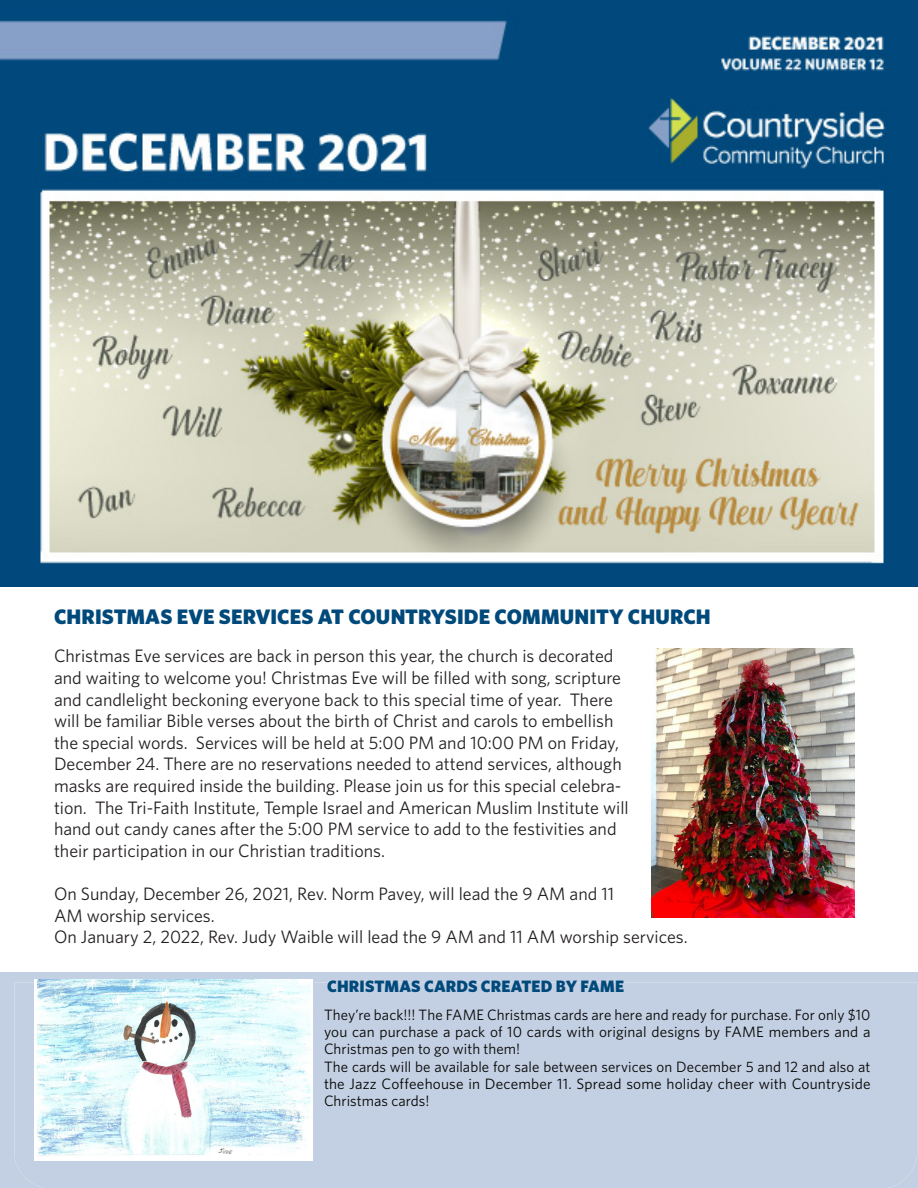
<style>
.page{position:relative;width:918px;height:1188px;background:#fff}
.page>*{position:absolute;margin:0;border:0;box-sizing:border-box;transform-origin:0 0}
.WELCOME_Section-Head{font:900 21px "Whitney";letter-spacing:.005em;color:#00497b}
.t1{font:18px/21.6px "Whitney";color:#231f20}
.WELCOME_Section-Head-2{font:900 16.5px "Whitney";letter-spacing:.01em;color:#00497b}
.Ongoing_paragraphs{font:15px/17.2px "Whitney";letter-spacing:.005em;color:#040503;text-align:justify}
</style>
<div class="page">
<div style="left:0;top:972px;width:918px;height:216px;background:#c3cfe2"></div>
<div style="left:14px;top:982px;width:903px;height:206px;background:#c3cfe2"></div>
<img style="left:35px;top:979px;width:277px;height:182px">
<img style="left:0;top:0;width:918px;height:586px">
<img style="left:652px;top:648px;width:202px;height:270px">
<p class="WELCOME_Section-Head" style="left:54px;top:603px;width:658px">CHRISTMAS EVE SERVICES AT COUNTRYSIDE COMMUNITY CHURCH</p>
<p class="t1" style="left:54px;top:645px;width:576px">Christmas Eve services are back in person this year, the church is decorated and waiting to welcome you! Christmas Eve will be filled with song, scripture and candlelight beckoning everyone back to this special time of year. There will be familiar Bible verses about the birth of Christ and carols to embellish the special words. Services will be held at 5:00 PM and 10:00 PM on Friday, December 24. There are no reservations needed to attend services, although masks are required inside the building. Please join us for this special celebra&shy;tion. The Tri-Faith Institute, Temple Israel and American Muslim Institute will hand out candy canes after the 5:00 PM service to add to the festivities and their participation in our Christian traditions.</p>
<p class="t1" style="left:54px;top:883px;width:562px">On Sunday, December 26, 2021, Rev. Norm Pavey, will lead the 9 AM and 11<br>AM worship services.</p>
<p class="t1" style="left:54px;top:926px;width:635px">On January 2, 2022, Rev. Judy Waible will lead the 9 AM and 11 AM worship services.</p>
<p class="WELCOME_Section-Head-2" style="left:327px;top:976px;width:299px">CHRISTMAS CARDS CREATED BY FAME</p>
<p class="Ongoing_paragraphs" style="left:324px;top:1006px;width:548px">They’re back!!! The FAME Christmas cards are here and ready for purchase. For only $10 you can purchase a pack of 10 cards with original designs by FAME members and a Christmas pen to go with them!</p>
<p class="Ongoing_paragraphs" style="left:324px;top:1058px;width:548px">The cards will be available for sale between services on December 5 and 12 and also at the Jazz Coffeehouse in December 11. Spread some holiday cheer with Countryside Christmas cards!</p>
</div>
